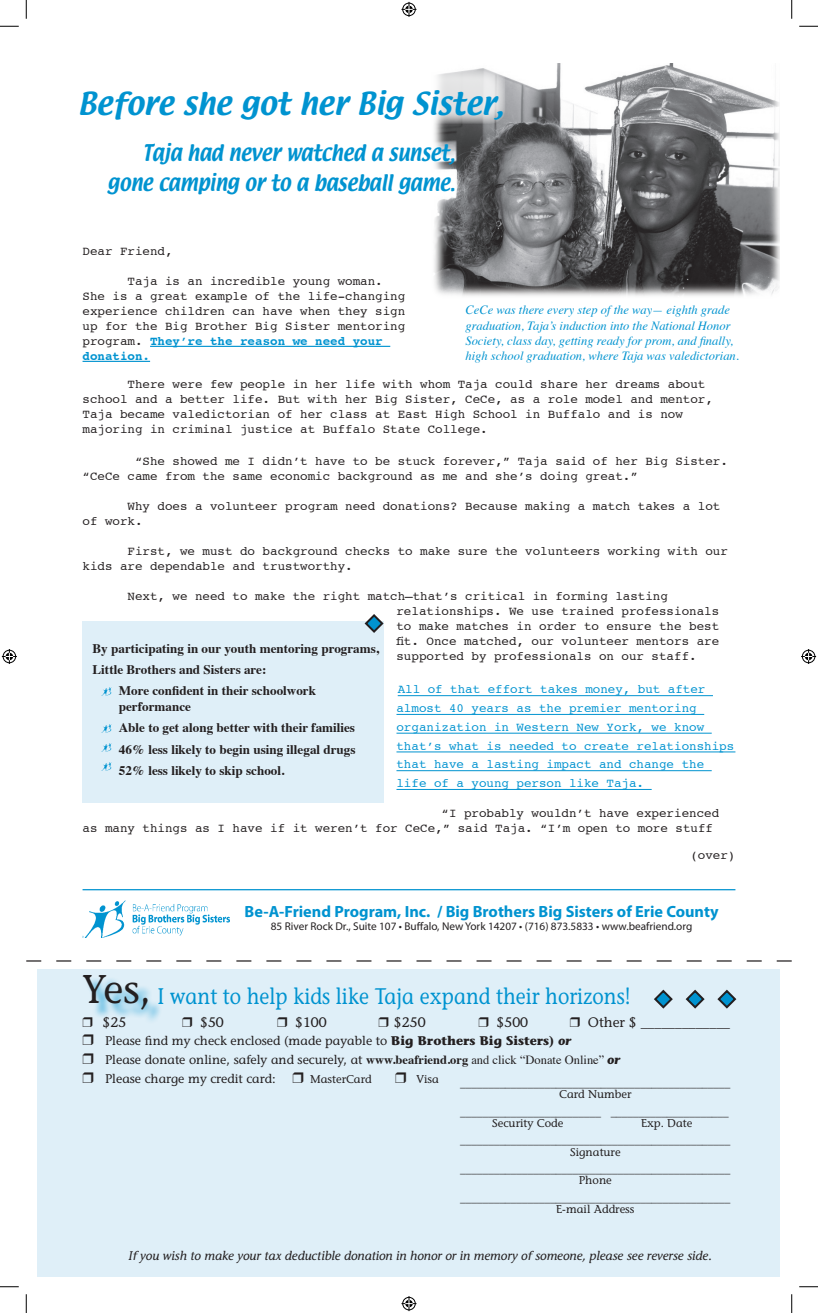
<style>
.page{position:relative;width:818px;height:1313px;background:#fff}
.page>*{position:absolute;margin:0;border:0;box-sizing:border-box;transform-origin:0 0}
.t1{font:40px "Stone Informal";color:#231f20}
.t2{font:27.5px "Textile";color:#0093d0}
.t3{font:22.5px "Stone Informal";color:#0093d0;scale:.88 1}
.t4{font:20px "Textile";letter-spacing:-.01em;color:#0093d0;scale:.9 1}
.t5{font:700 16.25px "Myriad Pro";color:#0093d0}
.t6{font:13.75px "Stone Informal";color:#231f20}
.t7{font:700 13.12px/21.2px "Times";color:#231f20}
.t8{font:12.5px/15px "Courier";color:#231f20}
.t9{font:12.5px/18.8px "Courier";color:#0093d0}
.t10{font:italic 12.5px/15px "Times";color:#0093d0}
.t11{font:12.5px "Stone Informal";color:#231f20}
.t12{font:italic 12.5px "Stone Informal";color:#231f20}
.t13{font:11.25px "Stone Informal";color:#231f20}
.t14{font:11.25px "Myriad Pro";color:#231f20}
.s1{font-weight:700;color:#0093d0}
.s2{font-weight:700}
.s3{font-weight:700;font-style:italic}
.s4{font-family:"Times";font-weight:700}
.s5{font-family:"Times"}
</style>
<div class="page">
<hr style="left:398px;top:695px;width:315px;height:1px;background:#0093d0">
<hr style="left:396px;top:714px;width:308px;height:1px;background:#0093d0">
<hr style="left:396px;top:733px;width:315px;height:1px;background:#0093d0">
<hr style="left:396px;top:751px;width:339px;height:1px;background:#0093d0">
<hr style="left:396px;top:770px;width:315px;height:1px;background:#0093d0">
<hr style="left:396px;top:789px;width:255px;height:1px;background:#0093d0">
<div style="left:38px;top:969px;width:742px;height:307px;background:#dfeff8"></div>
<svg style="left:26px;top:960px;width:765px;height:1px"></svg>
<div style="left:85px;top:977px;width:77px;height:47px;background:#0093d0;opacity:.75"></div>
<hr style="left:82px;top:889px;width:653px;height:1px;background:#0093d0">
<hr style="left:150px;top:346px;width:240px;height:1px;background:#0093d0">
<hr style="left:82px;top:361px;width:68px;height:1px;background:#0093d0">
<svg style="left:654px;top:989px;width:19px;height:20px"></svg>
<svg style="left:685px;top:989px;width:20px;height:20px"></svg>
<svg style="left:717px;top:989px;width:20px;height:20px"></svg>
<img style="left:82px;top:900px;width:148px;height:37px">
<img style="left:434px;top:64px;width:345px;height:232px">
<svg style="left:418px;top:66px;width:87px;height:58px"></svg>
<div style="left:82px;top:621px;width:302px;height:181px;background:#dfeff8"></div>
<svg style="left:102px;top:724px;width:9px;height:8px"></svg>
<svg style="left:102px;top:687px;width:9px;height:8px"></svg>
<svg style="left:102px;top:743px;width:9px;height:8px"></svg>
<svg style="left:102px;top:762px;width:9px;height:9px"></svg>
<svg style="left:364px;top:614px;width:20px;height:19px"></svg>
<svg style="left:0;top:25px;width:19px;height:2px"></svg>
<svg style="left:799px;top:25px;width:19px;height:2px"></svg>
<svg style="left:0;top:1286px;width:19px;height:1px"></svg>
<svg style="left:799px;top:1286px;width:19px;height:1px"></svg>
<svg style="left:25px;top:0;width:2px;height:19px"></svg>
<svg style="left:25px;top:1294px;width:2px;height:18px"></svg>
<svg style="left:791px;top:0;width:1px;height:19px"></svg>
<svg style="left:791px;top:1294px;width:1px;height:18px"></svg>
<svg style="left:401px;top:2px;width:15px;height:15px"></svg>
<svg style="left:401px;top:1296px;width:15px;height:15px"></svg>
<svg style="left:2px;top:649px;width:15px;height:15px"></svg>
<svg style="left:801px;top:649px;width:15px;height:15px"></svg>
<svg style="left:85px;top:1017px;width:12px;height:7px"></svg>
<p class="t2" style="left:78px;top:84px;width:427px">Before she got her Big Sister,</p>
<p class="t4" style="left:143px;top:139px;width:348px">Taja had never watched a sunset,</p>
<p class="t4" style="left:107px;top:169px;width:388px">gone camping or to a baseball game.</p>
<p class="t8" style="left:82px;top:244px;width:91px">Dear Friend,</p>
<p class="t8" style="left:82px;top:274px;width:324px;text-indent:45px">Taja is an incredible young woman.<br>She is a great example of the life-changing experience children can have when they sign up for the Big Brother Big Sister mentoring program. <span class="s1">They’re the reason we need your donation.</span></p>
<p class="t10" style="left:465px;top:302px;width:275px">CeCe was there every step of the way— eighth grade graduation, Taja’s induction into the National Honor Society, class day, getting ready for prom, and finally, high school graduation, where Taja was valedictorian.</p>
<p class="t8" style="left:82px;top:378px;width:631px;text-indent:45px">There were few people in her life with whom Taja could share her dreams about school and a better life. But with her Big Sister, CeCe, as a role model and mentor, Taja became valedictorian of her class at East High School in Buffalo and is now majoring in criminal justice at Buffalo State College.</p>
<p class="t8" style="left:82px;top:454px;width:646px;text-indent:52px">“She showed me I didn’t have to be stuck forever,” Taja said of her Big Sister. “CeCe came from the same economic background as me and she’s doing great.”</p>
<p class="t8" style="left:82px;top:499px;width:639px;text-indent:45px">Why does a volunteer program need donations? Because making a match takes a lot of work.</p>
<p class="t8" style="left:82px;top:544px;width:646px;text-indent:45px">First, we must do background checks to make sure the volunteers working with our kids are dependable and trustworthy.</p>
<p class="t8" style="left:396px;top:589px;width:324px;text-indent:-269px">Next, we need to make the right match—that’s critical in forming lasting relationships. We use trained professionals to make matches in order to ensure the best fit. Once matched, our volunteer mentors are supported by professionals on our staff.</p>
<p class="t9" style="left:396px;top:681px;width:339px">All of that effort takes money, but after almost 40 years as the premier mentoring organization in Western New York, we know that’s what is needed to create relationships that have a lasting impact and change the life of a young person like Taja.</p>
<p class="t8" style="left:82px;top:807px;width:638px;text-indent:359px">“I probably wouldn’t have experienced as many things as I have if it weren’t for CeCe,” said Taja. “I’m open to more stuff</p>
<p class="t7" style="left:92px;top:636px;width:288px">By participating in our youth mentoring programs,<br>Little Brothers and Sisters are:</p>
<p class="t7" style="left:119px;top:681px;width:199px;line-height:15.8px">More confident in their schoolwork performance</p>
<p class="t7" style="left:119px;top:716px;width:238px">Able to get along better with their families</p>
<p class="t7" style="left:119px;top:737px;width:238px">46% less likely to begin using illegal drugs</p>
<p class="t7" style="left:119px;top:758px;width:167px">52% less likely to skip school.</p>
<p class="t8" style="left:690px;top:848px;width:46px">(over)</p>
<p class="t5" style="left:244px;top:900px;width:475px">Be-A-Friend Program, Inc. / Big Brothers Big Sisters of Erie County</p>
<p class="t14" style="left:271px;top:919px;width:423px">85 River Rock Dr., Suite 107 • Buffalo, New York 14207 • (716) 873.5833 • www.beafriend.org</p>
<p class="t1" style="left:82px;top:965px;width:70px">Yes,</p>
<p class="t3" style="left:158px;top:982px;width:539px">I want to help kids like Taja expand their horizons!</p>
<p class="t6" style="left:102px;top:1013px;width:25px">$25</p>
<p class="t6" style="left:200px;top:1013px;width:25px">$50</p>
<p class="t6" style="left:295px;top:1013px;width:33px">$100</p>
<p class="t6" style="left:394px;top:1013px;width:33px">$250</p>
<p class="t6" style="left:496px;top:1013px;width:33px">$500</p>
<p class="t11" style="left:105px;top:1033px;width:468px">Please find my check enclosed (made payable to <span class="s2">Big Brothers Big Sisters)</span> <span class="s3">or</span></p>
<p class="t11" style="left:105px;top:1052px;width:517px">Please donate online, safely and securely, at <span class="s4">www.beafriend.org</span> <span class="s5">and click “Donate Online”</span> <span class="s3">or</span></p>
<p class="t11" style="left:105px;top:1071px;width:172px">Please charge my credit card:</p>
<p class="t13" style="left:310px;top:1072px;width:63px">MasterCard</p>
<p class="t13" style="left:416px;top:1072px;width:24px">Visa</p>
<p class="t13" style="left:460px;top:1076px;width:271px">________________________________________________</p>
<p class="t13" style="left:559px;top:1087px;width:74px">Card Number</p>
<p class="t13" style="left:460px;top:1105px;width:270px">_________________________ _____________________</p>
<p class="t13" style="left:492px;top:1116px;width:73px">Security Code</p>
<p class="t13" style="left:641px;top:1116px;width:53px">Exp. Date</p>
<p class="t13" style="left:460px;top:1133px;width:271px">________________________________________________</p>
<p class="t13" style="left:570px;top:1145px;width:52px">Signature</p>
<p class="t13" style="left:460px;top:1162px;width:271px">________________________________________________</p>
<p class="t13" style="left:578px;top:1173px;width:35px">Phone</p>
<p class="t13" style="left:460px;top:1191px;width:271px">________________________________________________</p>
<p class="t13" style="left:556px;top:1202px;width:80px">E-mail Address</p>
<p class="t12" style="left:129px;top:1248px;width:584px">If you wish to make your tax deductible donation in honor or in memory of someone, please see reverse side.</p>
</div>
